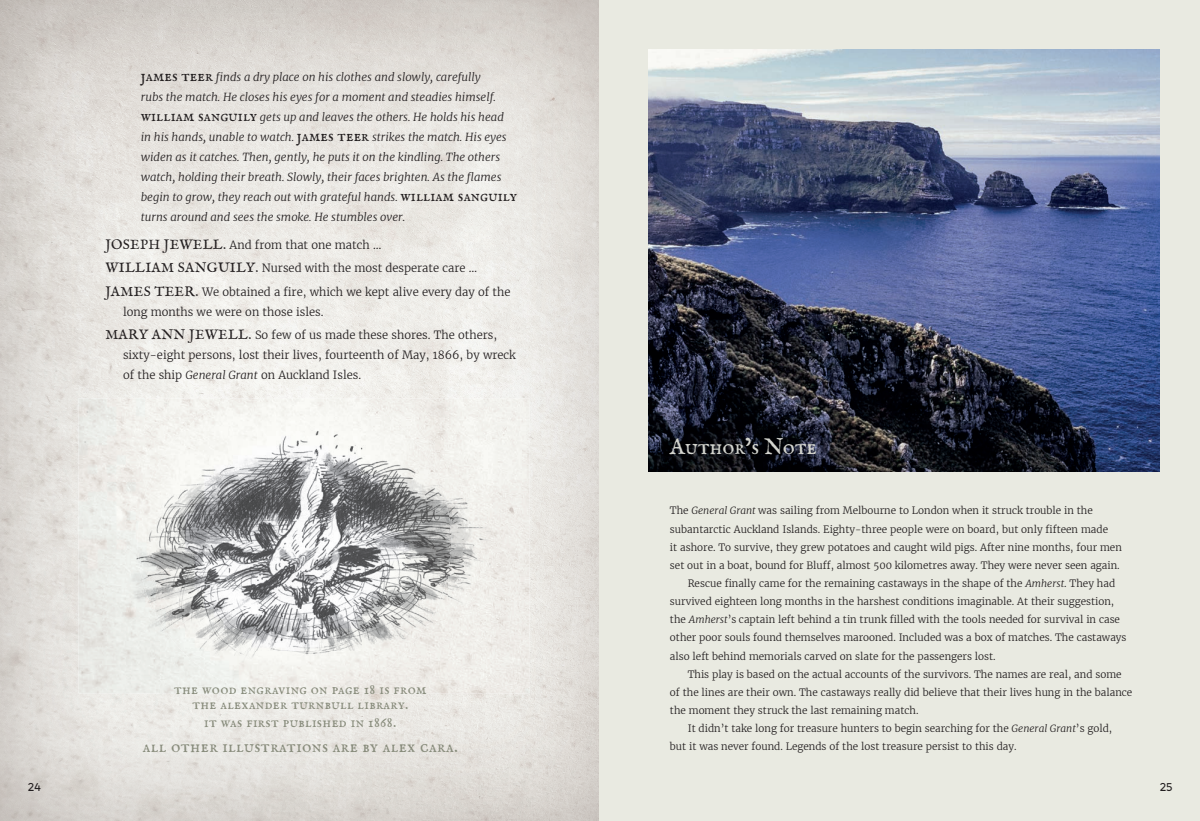
<style>
.page{position:relative;width:1200px;height:821px;background:#fff}
.page>*{position:absolute;margin:0;border:0;box-sizing:border-box;transform-origin:0 0}
.t1{font:22.5px "IM FELL English SC";color:#d4d5cf}
.t2{font:17.5px "IM FELL English SC";letter-spacing:.025em;color:#878b7b}
.t3{font:15px/15px "IM FELL English SC";letter-spacing:.025em;color:#878b7b;text-align:center}
.t4{font:italic 300 11.25px/20px "Merriweather";color:#231f20}
.t5{font:300 11.25px/23.5px "Merriweather";color:#231f20}
.t6{font:11.25px "Aronui";color:#231f20}
.t7{font:300 10px "Merriweather";color:#231f20}
.s1{font-family:"IM FELL English SC";font-weight:400;font-style:normal;font-size:16.25px}
.s2{font-family:"IM FELL English SC";font-weight:400;font-size:13.75px}
.s3{font-style:italic}
</style>
<div class="page">
<img style="left:0;top:654px;width:514px;height:166px">
<img style="left:0;top:0;width:119px;height:654px">
<img style="left:119px;top:0;width:481px;height:431px">
<img style="left:514px;top:431px;width:86px;height:389px">
<img style="left:230px;top:384px;width:128px;height:314px">
<img style="left:78px;top:398px;width:60px;height:84px">
<div style="left:451px;top:398px;width:78px;height:42px;background:#f3f2ee"></div>
<img style="left:451px;top:440px;width:78px;height:84px">
<img style="left:78px;top:482px;width:82px;height:211px">
<img style="left:448px;top:524px;width:81px;height:169px">
<img style="left:407px;top:651px;width:41px;height:42px">
<img style="left:160px;top:651px;width:22px;height:42px">
<img style="left:138px;top:398px;width:313px;height:253px">
<img style="left:182px;top:650px;width:224px;height:43px">
<div style="left:600px;top:0;width:599px;height:820px;background:#e9eae1"></div>
<img style="left:648px;top:50px;width:510px;height:421px">
<p class="t4" style="left:141px;top:67px;width:377px"><span class="s1">james teer</span> finds a dry place on his clothes and slowly, carefully<br>rubs the match. He closes his eyes for a moment and steadies himself. <span class="s1">william sanguily</span> gets up and leaves the others. He holds his head in his hands, unable to watch. <span class="s1">james teer</span> strikes the match. His eyes widen as it catches. Then, gently, he puts it on the kindling. The others watch, holding their breath. Slowly, their faces brighten. As the flames begin to grow, they reach out with grateful hands. <span class="s1">william sanguily </span>turns around and sees the smoke. He stumbles over.</p>
<p class="t5" style="left:105px;top:233px;width:406px"><span class="s2">JOSEPH JEWELL.</span> And from that one match …<br><span class="s2">WILLIAM SANGUILY.</span> Nursed with the most desperate care …<br><span class="s2">JAMES TEER.</span> We obtained a fire, which we kept alive every day of the</p>
<p class="t5" style="left:105px;top:300px;width:393px;text-indent:18px">long months we were on those isles.<br><span class="s2">MARY ANN JEWELL.</span> So few of us made these shores. The others,</p>
<p class="t5" style="left:123px;top:345px;width:394px;line-height:20px">sixty-eight persons, lost their lives, fourteenth of May, 1866, by wreck of the ship <span class="s3">General Grant</span> on Auckland Isles.</p>
<p class="t6" style="left:28px;top:782px;width:14px">24</p>
<h3 class="t3" style="left:174px;top:682px;width:254px">the wood engraving on page 18 is from the alexander turnbull library.</h3>
<h3 class="t3" style="left:204px;top:715px;width:194px">it was first published in 1868.</h3>
<h2 class="t2" style="left:143px;top:735px;width:317px">all other illustrations are by alex cara.</h2>
<h1 class="t1" style="left:670px;top:433px;width:148px">Author’s Note</h1>
<p class="t7" style="left:670px;top:504px;width:424px">The <span class="s3">General Grant</span> was sailing from Melbourne to London when it struck trouble in the</p>
<p class="t7" style="left:670px;top:522px;width:439px">subantarctic Auckland Islands. Eighty-three people were on board, but only fifteen made</p>
<p class="t7" style="left:670px;top:540px;width:453px">it ashore. To survive, they grew potatoes and caught wild pigs. After nine months, four men</p>
<p class="t7" style="left:670px;top:558px;width:451px">set out in a boat, bound for Bluff, almost 500 kilometres away. They were never seen again.</p>
<p class="t7" style="left:687px;top:576px;width:429px">Rescue finally came for the remaining castaways in the shape of the <span class="s3">Amherst</span>. They had</p>
<p class="t7" style="left:670px;top:595px;width:446px">survived eighteen long months in the harshest conditions imaginable. At their suggestion,</p>
<p class="t7" style="left:670px;top:613px;width:451px">the <span class="s3">Amherst</span>’s captain left behind a tin trunk filled with the tools needed for survival in case</p>
<p class="t7" style="left:670px;top:631px;width:458px">other poor souls found themselves marooned. Included was a box of matches. The castaways</p>
<p class="t7" style="left:670px;top:649px;width:327px">also left behind memorials carved on slate for the passengers lost.</p>
<p class="t7" style="left:687px;top:667px;width:435px">This play is based on the actual accounts of the survivors. The names are real, and some</p>
<p class="t7" style="left:670px;top:685px;width:464px">of the lines are their own. The castaways really did believe that their lives hung in the balance</p>
<p class="t7" style="left:670px;top:703px;width:250px">the moment they struck the last remaining match.</p>
<p class="t7" style="left:687px;top:721px;width:426px">It didn’t take long for treasure hunters to begin searching for the <span class="s3">General Grant</span>’s gold,</p>
<p class="t7" style="left:670px;top:740px;width:348px">but it was never found. Legends of the lost treasure persist to this day.</p>
<p class="t6" style="left:1159px;top:782px;width:14px">25</p>
</div>
